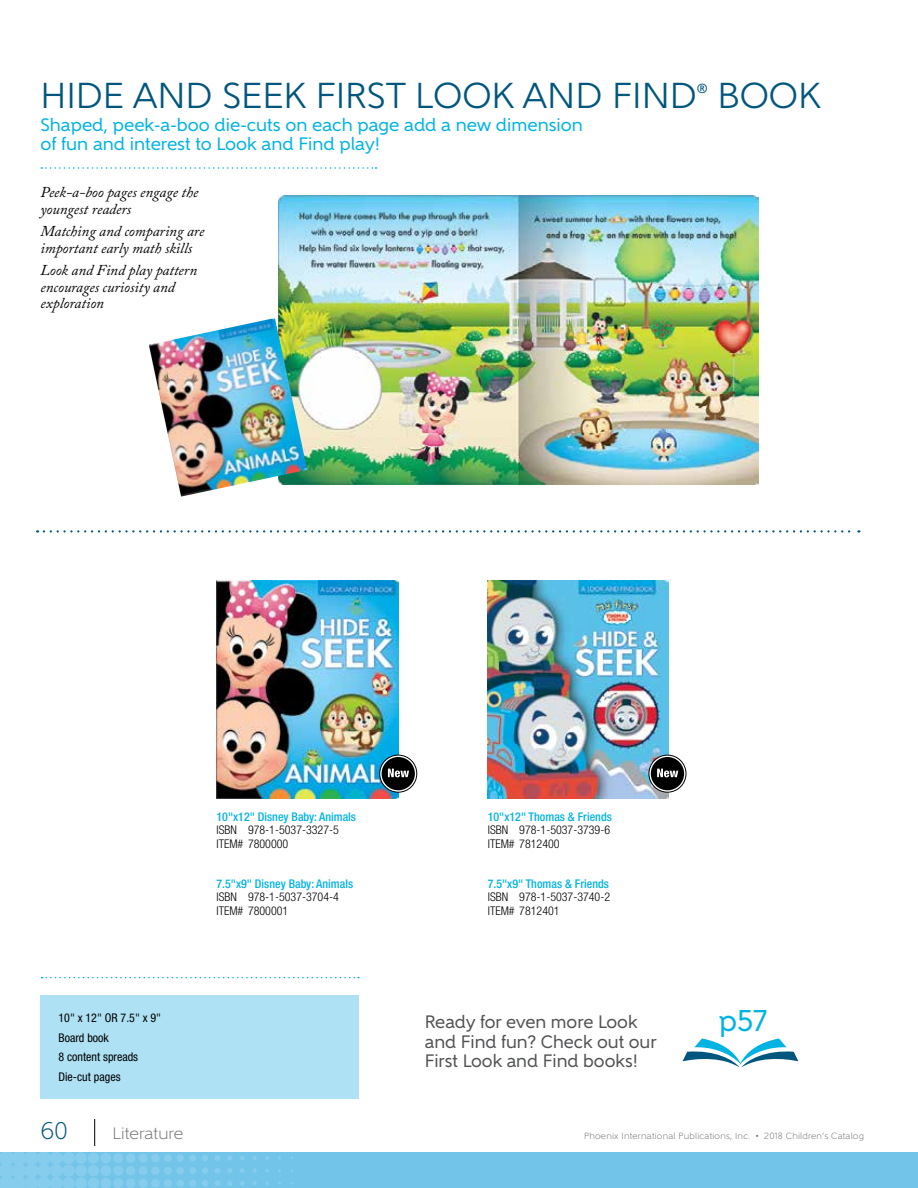
<style>
.page{position:relative;width:918px;height:1188px;background:#fff}
.page>*{position:absolute;margin:0;border:0;box-sizing:border-box;transform-origin:0 0}
.t1{font:36px "Gentleman 500";color:#00567d}
.t2{font:30px "Gentleman 600";color:#00b3e3}
.t3{font:300 24px "Gentleman 400";color:#00567d}
.t4{font:18px/19.5px "Gentleman 600";color:#00b3e3}
.t5{font:18px/19.5px "Gentleman 600";color:#515254}
.t6{font:300 16.5px "Gentleman 400";letter-spacing:.005em;color:#6d6e71}
.t7{font:italic 15px/16.5px "Adobe Caslon Pro";color:#000}
.t8{font:13.05px "Gentleman 500";color:#00567d}
.t9{font:300 condensed 12px/13.5px "Helvetica Neue LT Std";color:#000}
.t10{font:500 condensed 12px "Helvetica Neue LT Std";color:#00b3e3}
.t11{font:condensed 12px/19.5px "Helvetica Neue LT Std";color:#000}
.t12{font:300 9px "Gentleman 400";letter-spacing:.025em;color:#6d6e71}
.s1{font-size:6px}
</style>
<div class="page">
<div style="left:0;top:1152px;width:918px;height:36px;background:#73c4e9"></div>
<svg style="left:0;top:1152px;width:293px;height:36px"></svg>
<svg style="left:94px;top:1119px;width:1px;height:27px"></svg>
<img style="left:217px;top:580px;width:181px;height:219px">
<img style="left:488px;top:580px;width:181px;height:219px">
<svg style="left:649px;top:755px;width:37px;height:37px"></svg>
<div style="left:649px;top:755px;width:37px;height:37px;border:1px solid #000;border-radius:50%"></div>
<div style="left:651px;top:757px;width:33px;height:33px;background:#000;border-radius:50%"></div>
<svg style="left:657px;top:769px;width:21px;height:8px"></svg>
<svg style="left:380px;top:755px;width:37px;height:37px"></svg>
<div style="left:380px;top:755px;width:37px;height:37px;border:1px solid #000;border-radius:50%"></div>
<div style="left:382px;top:757px;width:33px;height:33px;background:#000;border-radius:50%"></div>
<svg style="left:388px;top:769px;width:21px;height:8px"></svg>
<svg style="left:44px;top:530px;width:815px;height:3px"></svg>
<svg style="left:41px;top:167px;width:335px;height:2px"></svg>
<img style="left:279px;top:196px;width:479px;height:289px">
<svg style="left:42px;top:977px;width:317px;height:1px"></svg>
<div style="left:40px;top:996px;width:319px;height:103px;background:#aee1f4"></div>
<svg style="left:683px;top:1039px;width:115px;height:28px"></svg>
<img style="left:149px;top:318px;width:158px;height:179px">
<h1 class="t1" style="left:40px;top:74px;width:658px">HIDE AND SEEK FIRST LOOK AND FIND</h1>
<p class="t8" style="left:697px;top:81px;width:12px">®</p>
<h1 class="t1" style="left:717px;top:74px;width:105px">BOOK</h1>
<p class="t4" style="left:40px;top:114px;width:544px">Shaped, peek-a-boo die-cuts on each page add a new dimension of fun and interest to Look and Find play!</p>
<p class="t7" style="left:40px;top:184px;width:159px">Peek-a-boo pages engage the youngest readers</p>
<p class="t7" style="left:40px;top:223px;width:166px">Matching and comparing are important early math skills</p>
<p class="t7" style="left:40px;top:262px;width:158px">Look and Find play pattern encourages curiosity and exploration</p>
<p class="t10" style="left:217px;top:809px;width:141px">10"x12" Disney Baby: Animals</p>
<p class="t9" style="left:217px;top:823px;width:124px">ISBN 978-1-5037-3327-5<br>ITEM# 7800000</p>
<p class="t10" style="left:217px;top:876px;width:138px">7.5"x9" Disney Baby: Animals</p>
<p class="t9" style="left:217px;top:890px;width:124px">ISBN 978-1-5037-3704-4<br>ITEM# 7800001</p>
<p class="t10" style="left:488px;top:809px;width:126px">10"x12" Thomas &amp; Friends</p>
<p class="t9" style="left:488px;top:823px;width:124px">ISBN 978-1-5037-3739-6<br>ITEM# 7812400</p>
<p class="t10" style="left:488px;top:876px;width:123px">7.5"x9" Thomas &amp; Friends</p>
<p class="t9" style="left:488px;top:890px;width:124px">ISBN 978-1-5037-3740-2<br>ITEM# 7812401</p>
<p class="t11" style="left:58px;top:1008px;width:104px">10" x 12" OR 7.5" x 9"<br>Board book<br>8 content spreads<br>Die-cut pages</p>
<p class="t5" style="left:425px;top:1012px;width:233px">Ready for even more Look and Find fun? Check out our<br>First Look and Find books!</p>
<h2 class="t2" style="left:719px;top:1003px;width:50px">p57</h2>
<h3 class="t3" style="left:40px;top:1116px;width:29px">60</h3>
<p class="t6" style="left:112px;top:1123px;width:72px">Literature</p>
<p class="t12" style="left:584px;top:1130px;width:281px">Phoenix International Publications, Inc. <span class="s1">•</span> 2018 Children’s Catalog</p>
</div>
